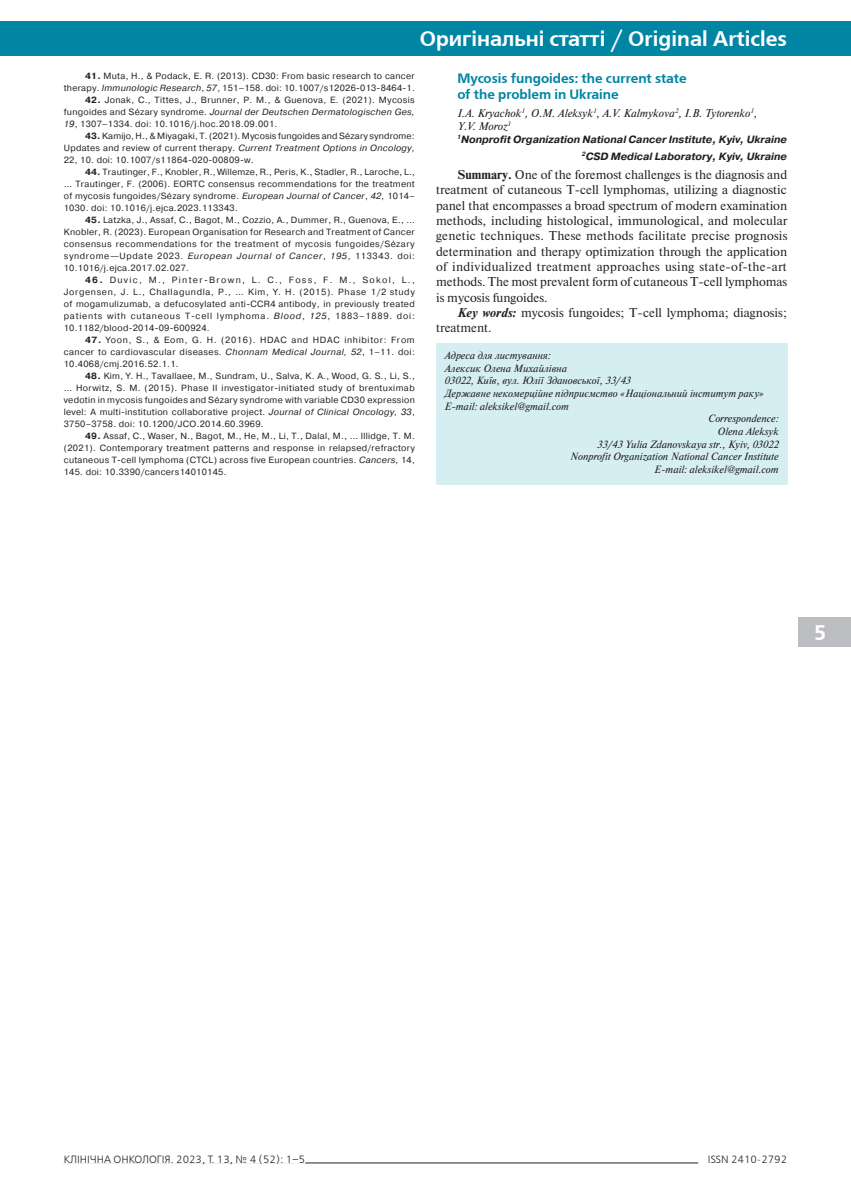
<style>
.page{position:relative;width:851px;height:1204px;background:#fff}
.page>*{position:absolute;margin:0;border:0;box-sizing:border-box;transform-origin:0 0}
.t1{font:700 21px "Free Set C";color:#fff}
.Статья_2{font:700 13.5px/16.2px "Free Set C";color:#0085a3}
.Введение_2{font:12.75px/15.3px "Newton";color:#231f20;text-align:justify}
.Ключевые_слова_2{font:12.75px/15.3px "Newton";letter-spacing:.005em;color:#231f20}
.Авторы_2{font:italic 11.25px/13.5px "Newton";color:#231f20}
.t2{font:italic 10.5px "Newton";color:#231f20}
.Организация_2{font:italic 700 10.5px "Pragmatica";color:#231f20}
.t3{font:10.5px "Free Set C";color:#231f20}
.Литература{font:9px/12px "Pragmatica";letter-spacing:.03em;color:#231f20;text-align:justify}
.s1{font-weight:700}
.s2{font-style:italic}
.s3{font-weight:700;font-style:italic}
</style>
<div class="page">
<div style="left:0;top:21px;width:850px;height:34px;background:#0085a3"></div>
<div style="left:819px;top:617px;width:31px;height:29px;background:#bcbdc0"></div>
<div style="left:797px;top:617px;width:45px;height:29px;background:#bcbdc0"></div>
<hr style="left:64px;top:1162px;width:634px;height:1px;background:#231f20">
<div style="left:64px;top:1154px;width:241px;height:9px;background:#fff"></div>
<div style="left:436px;top:343px;width:351px;height:142px;background:#d5eef2"></div>
<h1 class="t1" style="left:419px;top:27px;width:369px">Оригінальні статті / Original Articles</h1>
<p class="Литература" style="left:64px;top:70px;width:352px;text-align:right"><span class="s1">41.</span> Muta, H., &amp; Podack, E. R. (2013). CD30: From basic research to cancer therapy. <span class="s2">Immunologic Research</span>, <span class="s2">57</span>, 151–158. doi: 10.1007/s12026-013-8464-1.</p>
<p class="Литература" style="left:64px;top:94px;width:352px;text-indent:21px"><span class="s1">42.</span> Jonak, C., Tittes, J., Brunner, P. M., &amp; Guenova, E. (2021). Mycosis fungoides and Sézary syndrome. <span class="s2">Journal der Deutschen Dermatologischen Ges, 19</span>, 1307–1334. doi: 10.1016/j.hoc.2018.09.001.</p>
<p class="Литература" style="left:64px;top:130px;width:352px;text-indent:21px"><span class="s1">43.</span> Kamijo, H., &amp; Miyagaki, T. (2021). Mycosis fungoides and Sézary syndrome:<br>Updates and review of current therapy. <span class="s2">Current Treatment Options in Oncology, </span>22, 10. doi: 10.1007/s11864-020-00809-w.</p>
<p class="Литература" style="left:64px;top:166px;width:352px;text-indent:21px"><span class="s1">44.</span> Trautinger, F., Knobler, R., Willemze, R., Peris, K., Stadler, R., Laroche, L., … Trautinger, F. (2006). EORTC consensus recommendations for the treatment of mycosis fungoides/Sézary syndrome. <span class="s2">European Journal of Cancer</span>, <span class="s2">42,</span> 1014– 1030. doi: 10.1016/j.ejca.2023.113343.</p>
<p class="Литература" style="left:64px;top:214px;width:352px;text-indent:21px"><span class="s1">45.</span> Latzka, J., Assaf, C., Bagot, M., Cozzio, A., Dummer, R., Guenova, E., … Knobler, R. (2023). European Organisation for Research and Treatment of Cancer consensus recommendations for the treatment of mycosis fungoides/Sézary syndrome—Update 2023. <span class="s2">European Journal of Cancer</span>, <span class="s2">195</span>, 113343. doi:<br>10.1016/j.ejca.2017.02.027.</p>
<p class="Литература" style="left:64px;top:274px;width:352px;text-indent:21px"><span class="s1">46.</span> Duvic, M., Pinter-Brown, L. C., Foss, F. M., Sokol, L., Jorgensen, J. L., Challagundla, P., … Kim, Y. H. (2015). Phase 1/2 study of mogamulizumab, a defucosylated anti-CCR4 antibody, in previously treated patients with cutaneous T-cell lymphoma. <span class="s2">Blood</span>, <span class="s2">125</span>, 1883–1889. doi:<br>10.1182/blood-2014-09-600924.</p>
<p class="Литература" style="left:64px;top:334px;width:352px;text-indent:21px"><span class="s1">47.</span> Yoon, S., &amp; Eom, G. H. (2016). HDAC and HDAC inhibitor: From cancer to cardiovascular diseases. <span class="s2">Chonnam Medical Journal, 52</span>, 1–11. doi:<br>10.4068/cmj.2016.52.1.1.</p>
<p class="Литература" style="left:64px;top:370px;width:352px;text-indent:21px"><span class="s1">48.</span> Kim, Y. H., Tavallaee, M., Sundram, U., Salva, K. A., Wood, G. S., Li, S., … Horwitz, S. M. (2015). Phase II investigator-initiated study of brentuximab vedotin in mycosis fungoides and Sézary syndrome with variable CD30 expression level: A multi-institution collaborative project. <span class="s2">Journal of Clinical Oncology, 33</span>, 3750–3758. doi: 10.1200/JCO.2014.60.3969.</p>
<p class="Литература" style="left:64px;top:430px;width:352px;text-indent:21px"><span class="s1">49.</span> Assaf, C., Waser, N., Bagot, M., He, M., Li, T., Dalal, M., … Illidge, T. M. (2021). Contemporary treatment patterns and response in relapsed/refractory cutaneous T-cell lymphoma (CTCL) across five European countries. <span class="s2">Cancers,</span> 14, 145. doi: 10.3390/cancers14010145.</p>
<p class="Статья_2" style="left:457px;top:70px;width:231px">Mycosis fungoides: the current state of the problem in Ukraine</p>
<p class="Авторы_2" style="left:457px;top:106px;width:301px">I.A. Kryachok<sup>1</sup>, O.M. Aleksyk<sup>1</sup>, A.V. Kalmykova<sup>2</sup>, I.B. Tytorenko<sup>1</sup>,<br>Y.V. Moroz<sup>1</sup></p>
<p class="Организация_2" style="left:457px;top:133px;width:331px"><sup>1</sup>Nonprofit Organization National Cancer Institute, Kyiv, Ukraine</p>
<p class="Организация_2" style="left:581px;top:149px;width:207px"><sup>2</sup>CSD Medical Laboratory, Kyiv, Ukraine</p>
<p class="Введение_2" style="left:436px;top:167px;width:353px;text-indent:21px"><span class="s1">Summary.</span> One of the foremost challenges is the diagnosis and treatment of cutaneous T-cell lymphomas, utilizing a diagnostic panel that encompasses a broad spectrum of modern examination methods, including histological, immunological, and molecular genetic techniques. These methods facilitate precise prognosis determination and therapy optimization through the application of individualized treatment approaches using state-of-the-art methods. The most prevalent form of cutaneous T-cell lymphomas is mycosis fungoides.</p>
<p class="Ключевые_слова_2" style="left:436px;top:304px;width:352px;text-indent:21px"><span class="s3">Key words:</span> mycosis fungoides; T-cell lymphoma; diagnosis; treatment.</p>
<p class="t2" style="left:444px;top:349px;width:108px">Адреса для листування:</p>
<p class="t2" style="left:444px;top:361px;width:124px">Алексик Олена Михайлівна</p>
<p class="t2" style="left:444px;top:374px;width:188px">03022, Київ, вул. Юлії Здановської, 33/43</p>
<p class="t2" style="left:444px;top:387px;width:321px">Державне некомерційне підприємство «Національний інститут раку»</p>
<p class="t2" style="left:444px;top:399px;width:126px">E-mail: aleksikel@gmail.com</p>
<p class="t2" style="left:708px;top:412px;width:72px">Correspondence:</p>
<p class="t2" style="left:717px;top:424px;width:62px">Olena Aleksyk</p>
<p class="t2" style="left:597px;top:437px;width:183px">33/43 Yulia Zdanovskaya str., Kyiv, 03022</p>
<p class="t2" style="left:570px;top:450px;width:210px">Nonprofit Organization National Cancer Institute</p>
<p class="t2" style="left:654px;top:462px;width:126px">E-mail: aleksikel@gmail.com</p>
<h1 class="t1" style="left:813px;top:620px;width:14px">5</h1>
<p class="t3" style="left:64px;top:1153px;width:243px">КЛІНІЧНА ОНКОЛОГІЯ. 2023, Т. 13, № 4 (52): 1–5</p>
<p class="t3" style="left:707px;top:1153px;width:81px">ISSN 2410-2792</p>
</div>
